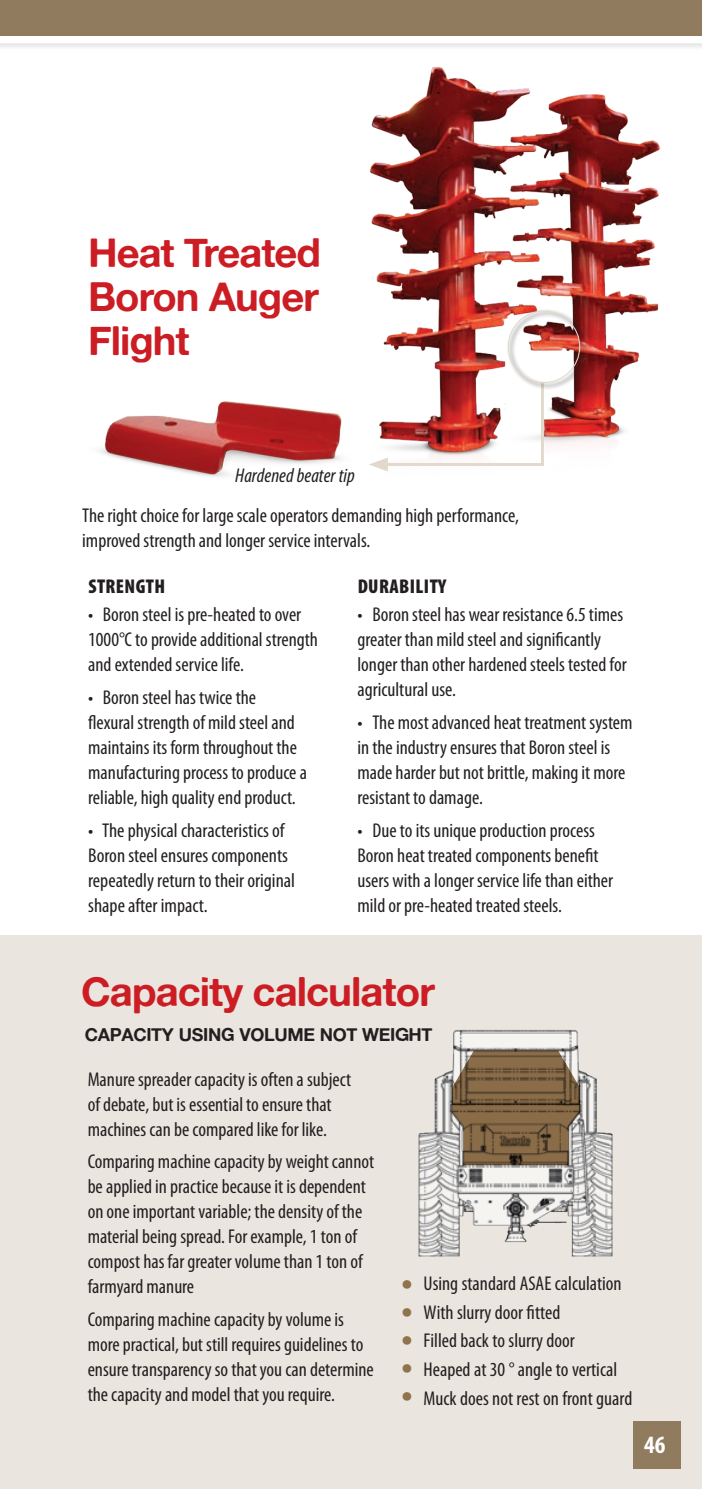
<style>
.page{position:relative;width:702px;height:1489px;background:#fff}
.page>*{position:absolute;margin:0;border:0;box-sizing:border-box;transform-origin:0 0}
.t1{font:40.25px "Alte Haas Grotesk Bold";letter-spacing:-.025em;color:#cc1d24}
.t2{font:40px/44px "Alte Haas Grotesk Bold";letter-spacing:-.025em;color:#cc1d24;text-align:justify}
.t3{font:700 33px/28px "Myriad Pro";color:#90724d;text-align:justify}
.t4{font:700 condensed 25px "Myriad Pro";color:#fff}
.t5{font:condensed 20px/25px "Myriad Pro";color:#231f20}
.t6{font:900 condensed 20px "Myriad Pro";letter-spacing:.02em;color:#231f20}
.t7{font:italic condensed 20px "Myriad Pro";color:#231f20}
.t8{font:18px "Alte Haas Grotesk Bold";letter-spacing:-.02em;color:#231f20}
</style>
<div class="page">
<div style="left:0;top:935px;width:702px;height:553px;background:#eae5de"></div>
<img style="left:370px;top:67px;width:290px;height:405px">
<img style="left:100px;top:324px;width:286px;height:153px">
<svg style="left:369px;top:380px;width:176px;height:91px"></svg>
<div style="left:506px;top:309px;width:80px;height:81px;background:#231f20;opacity:.75"></div>
<div style="left:507px;top:310px;width:73px;height:73px;border:1px solid #e2d8cb;border-radius:50%"></div>
<img style="left:418px;top:1029px;width:195px;height:228px">
<svg style="left:452px;top:1050px;width:128px;height:115px;background:#826b50"></svg>
<div style="left:0;top:34px;width:702px;height:16px;background:#efeeef"></div>
<div style="left:0;top:33px;width:702px;height:10px;background:#fff"></div>
<div style="left:633px;top:1420px;width:47px;height:47px;background:#917b5e"></div>
<div style="left:0;top:0;width:702px;height:35px;background:#917b5e"></div>
<h2 class="t2" style="left:88px;top:229px;width:234px">Heat Treated Boron Auger Flight</h2>
<p class="t7" style="left:235px;top:464px;width:121px">Hardened beater tip</p>
<p class="t5" style="left:82px;top:502px;width:438px">The right choice for large scale operators demanding high performance, improved strength and longer service intervals.</p>
<p class="t6" style="left:88px;top:573px;width:78px">STRENGTH</p>
<p class="t5" style="left:88px;top:602px;width:231px">• Boron steel is pre-heated to over<br>1000°C to provide additional strength and extended service life.</p>
<p class="t5" style="left:88px;top:684px;width:220px">• Boron steel has twice the flexural strength of mild steel and maintains its form throughout the manufacturing process to produce a reliable, high quality end product.</p>
<p class="t5" style="left:88px;top:817px;width:208px">• The physical characteristics of<br>Boron steel ensures components repeatedly return to their original shape after impact.</p>
<p class="t6" style="left:357px;top:573px;width:90px">DURABILITY</p>
<p class="t5" style="left:357px;top:602px;width:271px">• Boron steel has wear resistance 6.5 times greater than mild steel and significantly longer than other hardened steels tested for agricultural use.</p>
<p class="t5" style="left:357px;top:709px;width:276px">• The most advanced heat treatment system in the industry ensures that Boron steel is made harder but not brittle, making it more resistant to damage.</p>
<p class="t5" style="left:357px;top:817px;width:257px">• Due to its unique production process Boron heat treated components benefit users with a longer service life than either mild or pre-heated treated steels.</p>
<h1 class="t1" style="left:81px;top:966px;width:355px">Capacity calculator</h1>
<p class="t8" style="left:85px;top:1023px;width:349px">CAPACITY USING VOLUME NOT WEIGHT</p>
<p class="t5" style="left:88px;top:1066px;width:265px">Manure spreader capacity is often a subject of debate, but is essential to ensure that machines can be compared like for like.</p>
<p class="t5" style="left:88px;top:1148px;width:288px">Comparing machine capacity by weight cannot be applied in practice because it is dependent on one important variable; the density of the material being spread. For example, 1 ton of compost has far greater volume than 1 ton of farmyard manure</p>
<p class="t5" style="left:88px;top:1306px;width:288px">Comparing machine capacity by volume is more practical, but still requires guidelines to ensure transparency so that you can determine the capacity and model that you require.</p>
<h3 class="t3" style="left:401px;top:1266px;width:13px">• • • • •</h3>
<p class="t5" style="left:423px;top:1268px;width:210px;line-height:28.5px">Using standard ASAE calculation<br>With slurry door fitted<br>Filled back to slurry door<br>Heaped at 30 ° angle to vertical<br>Muck does not rest on front guard</p>
<p class="t4" style="left:644px;top:1428px;width:23px">46</p>
</div>
